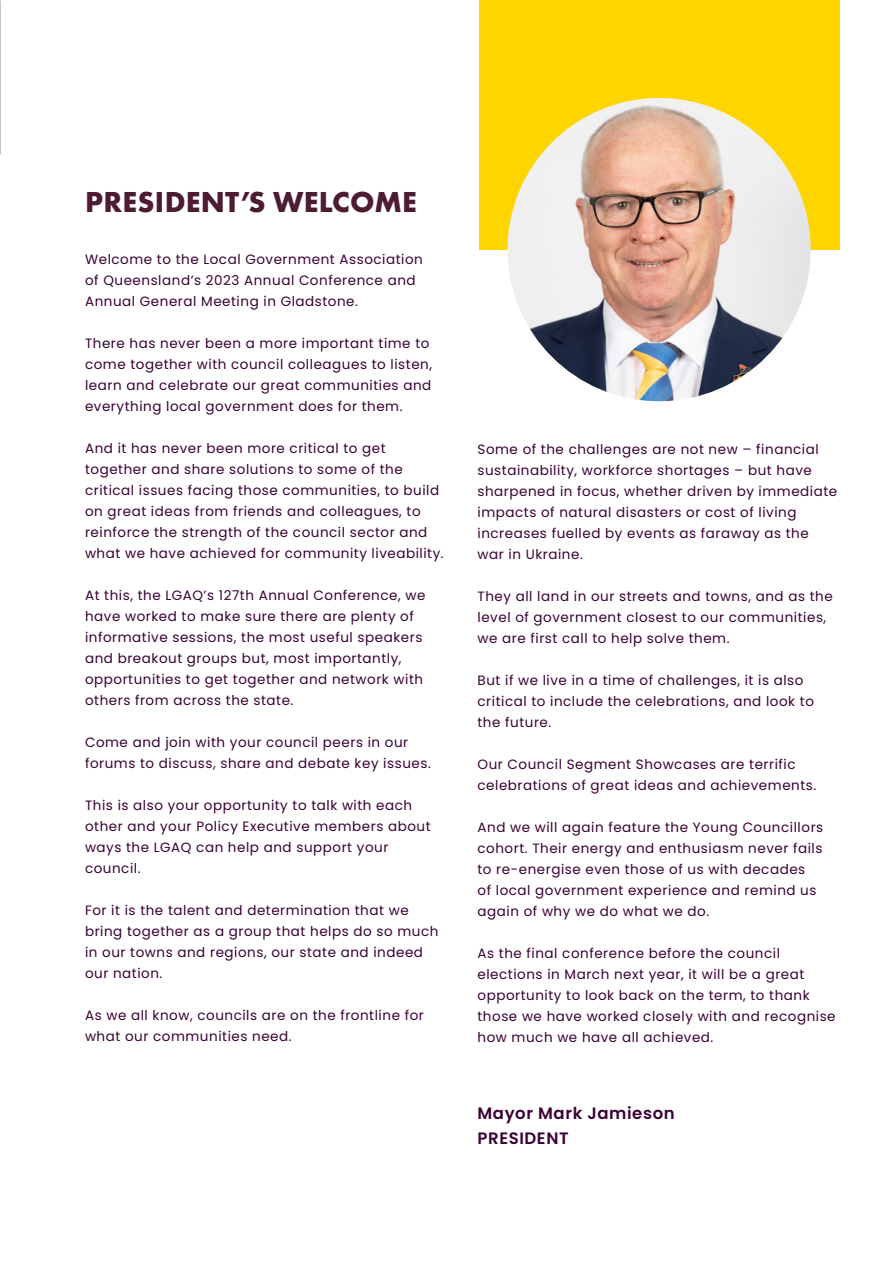
<style>
.page{position:relative;width:893px;height:1263px;background:#fff}
.page>*{position:absolute;margin:0;border:0;box-sizing:border-box;transform-origin:0 0}
.t1{font:700 30px "Futura PT";letter-spacing:.01em;color:#4d1c33}
.t2{font:600 16.5px/25.5px "Poppins";letter-spacing:.035em;color:#3a0035}
.t3{font:13.5px/21px "Poppins";letter-spacing:.04em;color:#3a0035}
</style>
<div class="page">
<div style="left:479px;top:0;width:361px;height:250px;background:#ffd500"></div>
<img style="left:507px;top:98px;width:304px;height:303px;border-radius:152px">
<h1 class="t1" style="left:85px;top:183px;width:333px">PRESIDENT’S WELCOME</h1>
<p class="t3" style="left:85px;top:249px;width:339px">Welcome to the Local Government Association of Queensland’s 2023 Annual Conference and<br>Annual General Meeting in Gladstone.</p>
<p class="t3" style="left:85px;top:333px;width:349px">There has never been a more important time to come together with council colleagues to listen, learn and celebrate our great communities and everything local government does for them.</p>
<p class="t3" style="left:85px;top:438px;width:360px">And it has never been more critical to get together and share solutions to some of the critical issues facing those communities, to build on great ideas from friends and colleagues, to reinforce the strength of the council sector and what we have achieved for community liveability.</p>
<p class="t3" style="left:85px;top:585px;width:342px">At this, the LGAQ’s 127th Annual Conference, we have worked to make sure there are plenty of informative sessions, the most useful speakers and breakout groups but, most importantly, opportunities to get together and network with others from across the state.</p>
<p class="t3" style="left:85px;top:732px;width:347px">Come and join with your council peers in our forums to discuss, share and debate key issues.</p>
<p class="t3" style="left:85px;top:795px;width:347px">This is also your opportunity to talk with each other and your Policy Executive members about ways the LGAQ can help and support your council.</p>
<p class="t3" style="left:85px;top:900px;width:355px">For it is the talent and determination that we bring together as a group that helps do so much in our towns and regions, our state and indeed our nation.</p>
<p class="t3" style="left:85px;top:1005px;width:340px">As we all know, councils are on the frontline for what our communities need.</p>
<p class="t3" style="left:477px;top:439px;width:361px">Some of the challenges are not new – financial sustainability, workforce shortages – but have sharpened in focus, whether driven by immediate impacts of natural disasters or cost of living increases fuelled by events as faraway as the war in Ukraine.</p>
<p class="t3" style="left:477px;top:586px;width:357px">They all land in our streets and towns, and as the level of government closest to our communities, we are first call to help solve them.</p>
<p class="t3" style="left:477px;top:670px;width:338px">But if we live in a time of challenges, it is also critical to include the celebrations, and look to the future.</p>
<p class="t3" style="left:477px;top:754px;width:340px">Our Council Segment Showcases are terrific celebrations of great ideas and achievements.</p>
<p class="t3" style="left:477px;top:817px;width:347px">And we will again feature the Young Councillors cohort. Their energy and enthusiasm never fails to re-energise even those of us with decades<br>of local government experience and remind us again of why we do what we do.</p>
<p class="t3" style="left:477px;top:943px;width:360px">As the final conference before the council elections in March next year, it will be a great opportunity to look back on the term, to thank those we have worked closely with and recognise how much we have all achieved.</p>
<p class="t2" style="left:477px;top:1100px;width:199px">Mayor Mark Jamieson<br>PRESIDENT</p>
</div>
